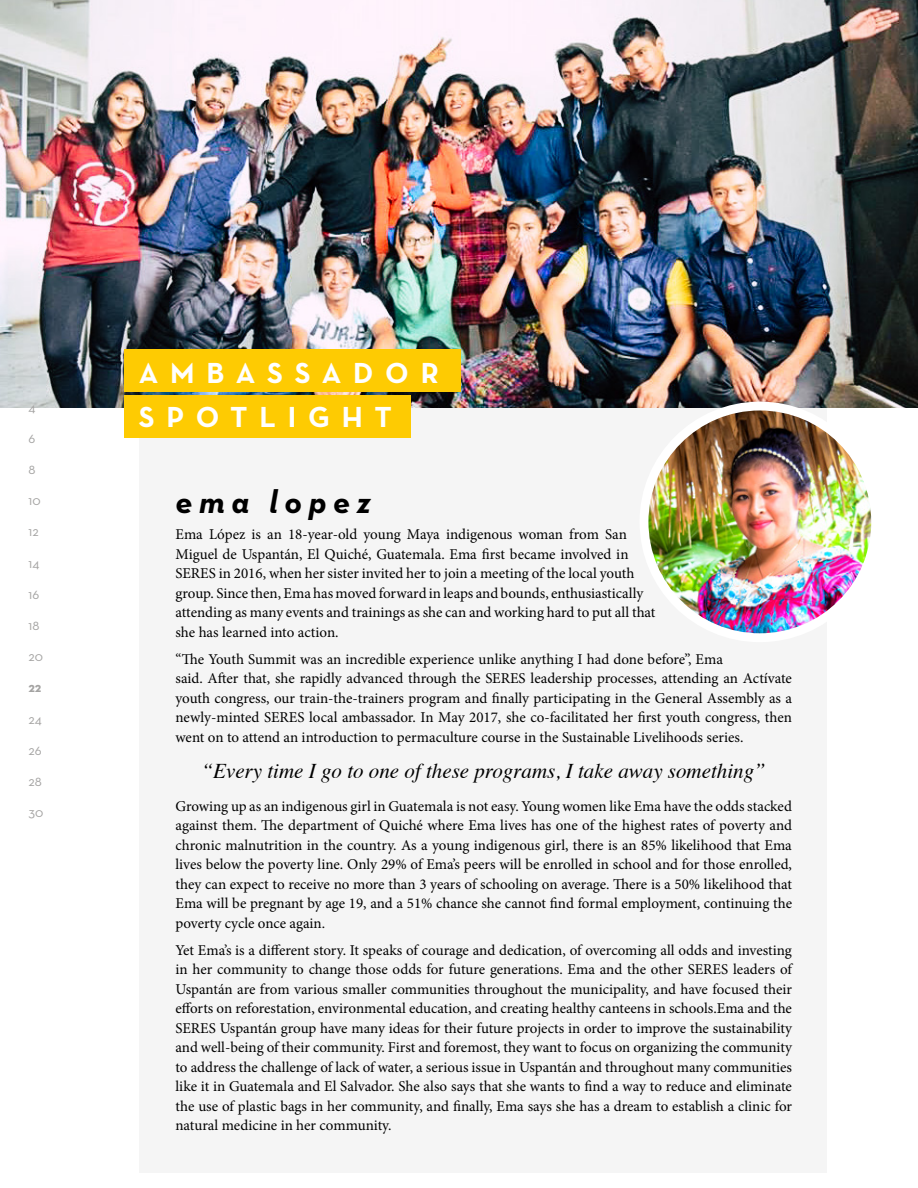
<style>
.page{position:relative;width:918px;height:1188px;background:#fff}
.page>*{position:absolute;margin:0;border:0;box-sizing:border-box;transform-origin:0 0}
.t1{font:italic 700 33.15px "Neutra Text";letter-spacing:.2em;color:#000}
.t2{font:700 29.55px/44.2px "Neutra Text";letter-spacing:.4em;color:#fff}
.t3{font:italic 21px "Times";color:#000}
.t4{font:15px/19.5px "Minion Pro";color:#000}
.t5{font:13.5px "Neutra Text";color:#a4a3a2}
.t6{font:700 13.5px "Neutra Text";color:#a4a3a2}
</style>
<div class="page">
<div style="left:140px;top:363px;width:687px;height:810px;background:#f5f5f5"></div>
<img style="left:0;top:0;width:918px;height:407px">
<img style="left:644px;top:406px;width:232px;height:232px;border-radius:116px">
<div style="left:640px;top:402px;width:240px;height:240px;border:9px solid #fff;border-radius:50%"></div>
<div style="left:124px;top:349px;width:337px;height:43px;background:#fecb02"></div>
<div style="left:124px;top:396px;width:286px;height:42px;background:#fecb02"></div>
<p class="t5" style="left:28px;top:399px;width:9px">4</p>
<p class="t5" style="left:28px;top:430px;width:8px">6</p>
<p class="t5" style="left:28px;top:461px;width:9px">8</p>
<p class="t5" style="left:28px;top:492px;width:14px">10</p>
<p class="t5" style="left:28px;top:524px;width:12px">12</p>
<p class="t5" style="left:28px;top:555px;width:12px">14</p>
<p class="t5" style="left:28px;top:586px;width:12px">16</p>
<p class="t5" style="left:28px;top:617px;width:12px">18</p>
<p class="t5" style="left:28px;top:648px;width:16px">20</p>
<p class="t6" style="left:28px;top:679px;width:14px">22</p>
<p class="t5" style="left:28px;top:711px;width:15px">24</p>
<p class="t5" style="left:28px;top:742px;width:15px">26</p>
<p class="t5" style="left:28px;top:773px;width:15px">28</p>
<p class="t5" style="left:28px;top:804px;width:16px">30</p>
<h2 class="t2" style="left:139px;top:350px;width:302px">AMBASS AD OR<br>SPOTLIGHT</h2>
<h1 class="t1" style="left:176px;top:481px;width:197px">ema lopez</h1>
<p class="t4" style="left:176px;top:525px;width:482px">Ema López is an 18-year-old young Maya indigenous woman from San Miguel de Uspantán, El Quiché, Guatemala. Ema first became involved in SERES in 2016, when her sister invited her to join a meeting of the local youth group. Since then, Ema has moved forward in leaps and bounds, enthusiastically attending as many events and trainings as she can and working hard to put all that she has learned into action.</p>
<p class="t4" style="left:176px;top:649px;width:618px">“The Youth Summit was an incredible experience unlike anything I had done before”, Ema<br>said. After that, she rapidly advanced through the SERES leadership processes, attending an Actívate youth congress, our train-the-trainers program and finally participating in the General Assembly as a newly-minted SERES local ambassador. In May 2017, she co-facilitated her first youth congress, then went on to attend an introduction to permaculture course in the Sustainable Livelihoods series.</p>
<h3 class="t3" style="left:202px;top:753px;width:566px">“Every time I go to one of these programs, I take away something”</h3>
<p class="t4" style="left:176px;top:796px;width:618px;text-align:justify">Growing up as an indigenous girl in Guatemala is not easy. Young women like Ema have the odds stacked against them. The department of Quiché where Ema lives has one of the highest rates of poverty and chronic malnutrition in the country. As a young indigenous girl, there is an 85% likelihood that Ema lives below the poverty line. Only 29% of Ema’s peers will be enrolled in school and for those enrolled, they can expect to receive no more than 3 years of schooling on average. There is a 50% likelihood that Ema will be pregnant by age 19, and a 51% chance she cannot find formal employment, continuing the poverty cycle once again.</p>
<p class="t4" style="left:176px;top:940px;width:618px;text-align:justify">Yet Ema’s is a different story. It speaks of courage and dedication, of overcoming all odds and investing in her community to change those odds for future generations. Ema and the other SERES leaders of Uspantán are from various smaller communities throughout the municipality, and have focused their efforts on reforestation, environmental education, and creating healthy canteens in schools.Ema and the SERES Uspantán group have many ideas for their future projects in order to improve the sustainability and well-being of their community. First and foremost, they want to focus on organizing the community to address the challenge of lack of water, a serious issue in Uspantán and throughout many communities like it in Guatemala and El Salvador. She also says that she wants to find a way to reduce and eliminate the use of plastic bags in her community, and finally, Ema says she has a dream to establish a clinic for natural medicine in her community.</p>
</div>
